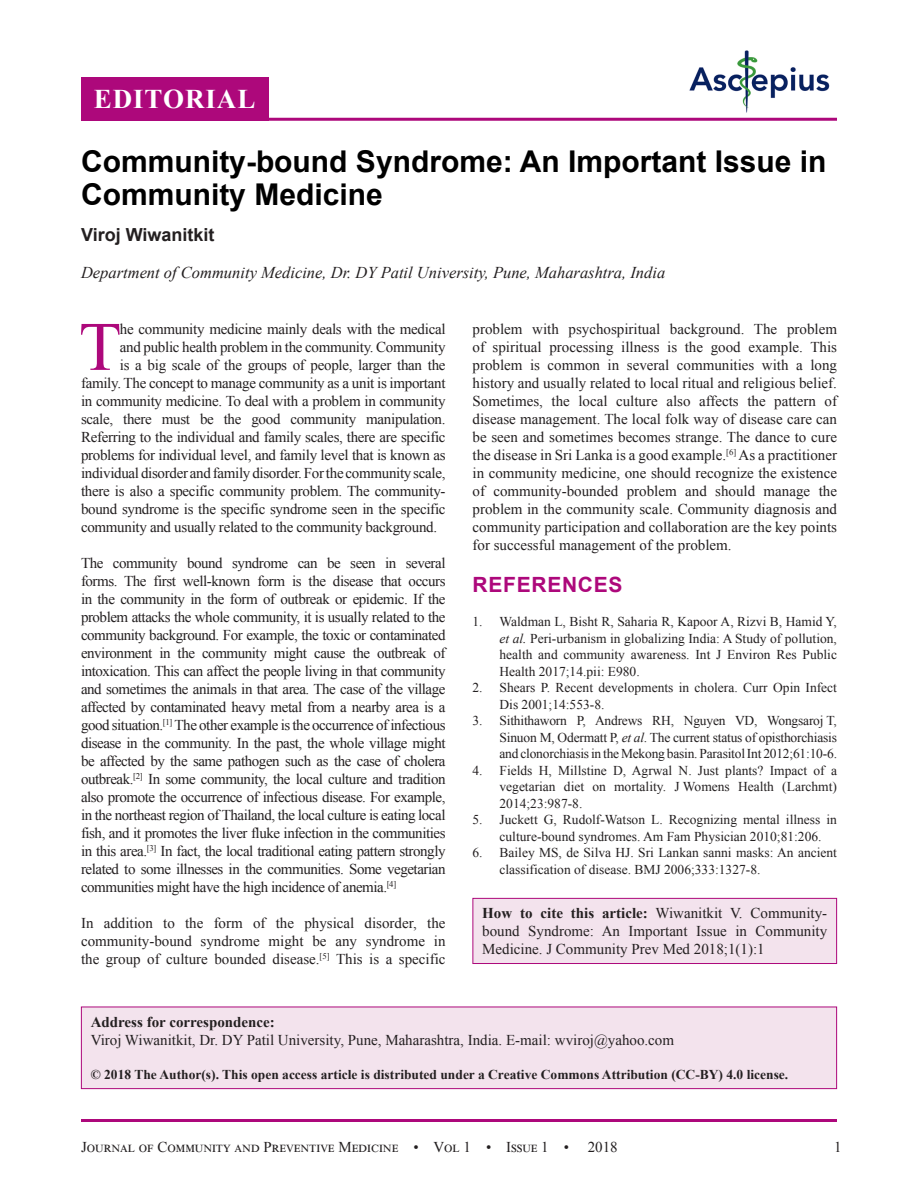
<style>
.page{position:relative;width:918px;height:1188px;background:#fff}
.page>*{position:absolute;margin:0;border:0;box-sizing:border-box;transform-origin:0 0}
.DROP_CAP_TX{font:69.3px "Times New Roman";color:#ad087b}
.AT{font:700 30px/33px "Helvetica";color:#000}
.AH{font:700 27px "Times New Roman";letter-spacing:.035em;color:#fff}
.t1{font:700 21px "Helvetica";letter-spacing:.035em;color:#ad087b}
.AU{font:700 18px "Helvetica";color:#231f20}
.AFF{font:italic 16.5px "Times New Roman";color:#231f20}
.TX{font:15px/18px "Times New Roman";color:#231f20;text-align:justify}
.DROP_CAP_TX-2{font:15px "Times New Roman";letter-spacing:-.02em;color:#231f20}
.HTC{font:15px/18px "Times New Roman";color:#231f20;text-align:justify}
.ADD{font:15px/18px "Times New Roman";color:#231f20}
.REF{font:13.5px/16.5px "Times New Roman";color:#231f20;text-align:justify}
.CR{font:700 13.5px "Times New Roman";color:#231f20}
.s1{font-style:italic}
.s2{font-weight:700}
</style>
<div class="page">
<hr style="left:81px;top:1119px;width:756px;height:3px;background:#ad087b">
<img style="left:689px;top:50px;width:141px;height:63px">
<div style="left:81px;top:77px;width:187px;height:44px;background:#ad087b"></div>
<hr style="left:81px;top:118px;width:756px;height:3px;background:#ad087b">
<div style="left:81px;top:1007px;width:756px;height:82px;background:#f3e3ed"></div>
<div style="left:81px;top:1007px;width:756px;height:82px;border:1px solid #ad087b"></div>
<div style="left:473px;top:898px;width:364px;height:66px;background:#f3e3ed"></div>
<div style="left:472px;top:898px;width:365px;height:66px;border:1px solid #ad087b"></div>
<p class="AH" style="left:94px;top:79px;width:163px">EDITORIAL</p>
<p class="AT" style="left:81px;top:145px;width:747px">Community-bound Syndrome: An Important Issue in<br>Community Medicine</p>
<p class="AU" style="left:81px;top:222px;width:135px">Viroj Wiwanitkit</p>
<p class="AFF" style="left:81px;top:262px;width:586px">Department of Community Medicine, Dr. DY Patil University, Pune, Maharashtra, India</p>
<p class="DROP_CAP_TX" style="left:79px;top:298px;width:44px">T</p>
<p class="DROP_CAP_TX-2" style="left:120px;top:318px;width:327px">he community medicine mainly deals with the medical</p>
<p class="DROP_CAP_TX-2" style="left:120px;top:336px;width:327px">and public health problem in the community. Community</p>
<p class="DROP_CAP_TX-2" style="left:120px;top:354px;width:327px">is a big scale of the groups of people, larger than the</p>
<p class="DROP_CAP_TX-2" style="left:81px;top:372px;width:366px">family. The concept to manage community as a unit is important</p>
<p class="DROP_CAP_TX-2" style="left:81px;top:390px;width:366px">in community medicine. To deal with a problem in community</p>
<p class="DROP_CAP_TX-2" style="left:81px;top:408px;width:366px">scale, there must be the good community manipulation.</p>
<p class="DROP_CAP_TX-2" style="left:81px;top:426px;width:366px">Referring to the individual and family scales, there are specific</p>
<p class="DROP_CAP_TX-2" style="left:81px;top:444px;width:366px">problems for individual level, and family level that is known as</p>
<p class="DROP_CAP_TX-2" style="left:81px;top:462px;width:366px">individual disorder and family disorder. For the community scale,</p>
<p class="DROP_CAP_TX-2" style="left:81px;top:480px;width:366px">there is also a specific community problem. The community-</p>
<p class="DROP_CAP_TX-2" style="left:81px;top:498px;width:366px">bound syndrome is the specific syndrome seen in the specific</p>
<p class="DROP_CAP_TX-2" style="left:81px;top:516px;width:358px">community and usually related to the community background.</p>
<p class="TX" style="left:81px;top:553px;width:366px">The community bound syndrome can be seen in several forms. The first well-known form is the disease that occurs in the community in the form of outbreak or epidemic. If the problem attacks the whole community, it is usually related to the community background. For example, the toxic or contaminated environment in the community might cause the outbreak of intoxication. This can affect the people living in that community and sometimes the animals in that area. The case of the village affected by contaminated heavy metal from a nearby area is a good situation.<sup>[1]</sup> The other example is the occurrence of infectious disease in the community. In the past, the whole village might be affected by the same pathogen such as the case of cholera outbreak.<sup>[2]</sup> In some community, the local culture and tradition also promote the occurrence of infectious disease. For example, in the northeast region of Thailand, the local culture is eating local fish, and it promotes the liver fluke infection in the communities in this area.<sup>[3]</sup> In fact, the local traditional eating pattern strongly related to some illnesses in the communities. Some vegetarian communities might have the high incidence of anemia.<sup>[4]</sup></p>
<p class="TX" style="left:81px;top:913px;width:366px">In addition to the form of the physical disorder, the community-bound syndrome might be any syndrome in the group of culture bounded disease.<sup>[5]</sup> This is a specific</p>
<p class="TX" style="left:473px;top:319px;width:366px">problem with psychospiritual background. The problem of spiritual processing illness is the good example. This problem is common in several communities with a long history and usually related to local ritual and religious belief.<br>Sometimes, the local culture also affects the pattern of disease management. The local folk way of disease care can be seen and sometimes becomes strange. The dance to cure the disease in Sri Lanka is a good example.<sup>[6]</sup> As a practitioner in community medicine, one should recognize the existence of community-bounded problem and should manage the problem in the community scale. Community diagnosis and community participation and collaboration are the key points for successful management of the problem.</p>
<h1 class="t1" style="left:473px;top:570px;width:152px">REFERENCES</h1>
<p class="REF" style="left:500px;top:613px;width:339px;text-indent:-27px">1. Waldman L, Bisht R, Saharia R, Kapoor A, Rizvi B, Hamid Y, <span class="s1">et al.</span> Peri-urbanism in globalizing India: A Study of pollution, health and community awareness. Int J Environ Res Public Health 2017;14.pii: E980.</p>
<p class="REF" style="left:500px;top:679px;width:339px;text-indent:-27px">2. Shears P. Recent developments in cholera. Curr Opin Infect<br>Dis 2001;14:553-8.</p>
<p class="REF" style="left:500px;top:712px;width:339px;text-indent:-27px">3. Sithithaworn P, Andrews RH, Nguyen VD, Wongsaroj T, Sinuon M, Odermatt P, <span class="s1">et al</span>. The current status of opisthorchiasis and clonorchiasis in the Mekong basin. Parasitol Int 2012;61:10-6.</p>
<p class="REF" style="left:500px;top:762px;width:339px;text-indent:-27px">4. Fields H, Millstine D, Agrwal N. Just plants? Impact of a vegetarian diet on mortality. J Womens Health (Larchmt)<br>2014;23:987-8.</p>
<p class="REF" style="left:500px;top:811px;width:339px;text-indent:-27px">5. Juckett G, Rudolf-Watson L. Recognizing mental illness in culture-bound syndromes. Am Fam Physician 2010;81:206.</p>
<p class="REF" style="left:500px;top:844px;width:339px;text-indent:-27px">6. Bailey MS, de Silva HJ. Sri Lankan sanni masks: An ancient classification of disease. BMJ 2006;333:1327-8.</p>
<p class="HTC" style="left:482px;top:904px;width:347px"><span class="s2">How to cite this article:</span> Wiwanitkit V. Community&shy;bound Syndrome: An Important Issue in Community Medicine. J Community Prev Med 2018;1(1):1</p>
<p class="ADD" style="left:91px;top:1012px;width:585px"><span class="s2">Address for correspondence:<br></span>Viroj Wiwanitkit, Dr. DY Patil University, Pune, Maharashtra, India. E-mail: wviroj@yahoo.com</p>
<p class="CR" style="left:91px;top:1065px;width:699px">© 2018 The Author(s). This open access article is distributed under a Creative Commons Attribution (CC-BY) 4.0 license.</p>
<p class="TX" style="left:81px;top:1137px;width:538px">Journal of Community and Preventive Medicine • Vol 1 • Issue 1 • 2018</p>
<p class="TX" style="left:834px;top:1137px;width:9px">1</p>
</div>
